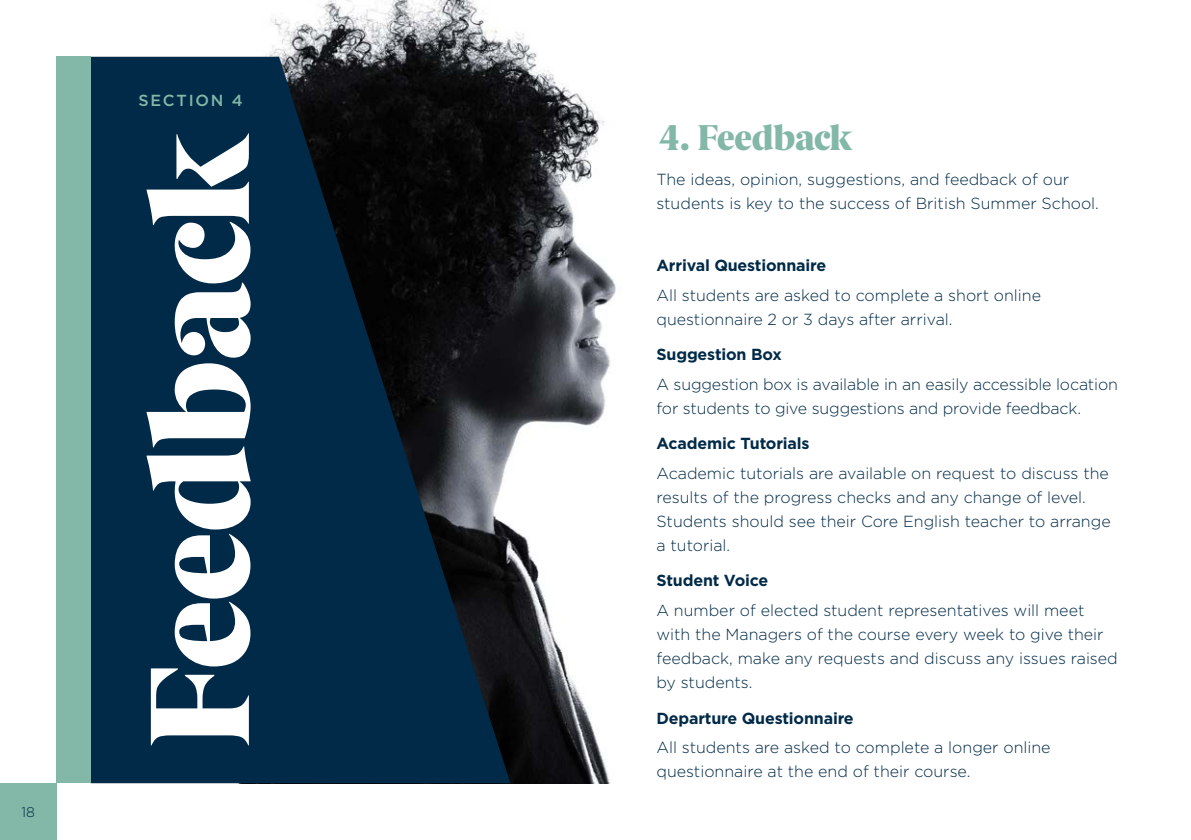
<style>
.page{position:relative;width:1191px;height:840px;background:#fff}
.page>*{position:absolute;margin:0;border:0;box-sizing:border-box;transform-origin:0 0}
.t1{font:900 142px "Berlingske Serif";letter-spacing:-.015em;color:#fff}
.t2{font:900 36px "Berlingske Serif";letter-spacing:-.01em;color:#83b7a8}
.Body_copy{font:300 16px/24px "Gotham";color:#002a47}
.Body_copy-2{font:700 16px "Gotham";letter-spacing:-.01em;color:#002a47}
.t3{font:500 16px "Gotham";letter-spacing:.11em;color:#83b7a8}
.t4{font:300 14px "Gotham";color:#002a47}
</style>
<div class="page">
<div style="left:0;top:782px;width:57px;height:57px;background:#83b7a8"></div>
<img style="left:110px;top:0;width:506px;height:782px">
<svg style="left:91px;top:57px;width:419px;height:725px;background:#06243a"></svg>
<div style="left:57px;top:57px;width:34px;height:725px;background:#83b7a8"></div>
<p class="t4" style="left:22px;top:802px;width:15px">18</p>
<p class="t3" style="left:138px;top:90px;width:106px">SECTION 4</p>
<p class="t1" style="left:84px;top:747px;width:615px;rotate:-90deg">Feedback</p>
<p class="t2" style="left:658px;top:108px;width:196px">4. Feedback</p>
<p class="Body_copy" style="left:656px;top:167px;width:444px">The ideas, opinion, suggestions, and feedback of our students is key to the success of British Summer School.</p>
<p class="Body_copy-2" style="left:656px;top:254px;width:171px">Arrival Questionnaire</p>
<p class="Body_copy" style="left:656px;top:282px;width:386px">All students are asked to complete a short online questionnaire 2 or 3 days after arrival.</p>
<p class="Body_copy-2" style="left:656px;top:343px;width:127px">Suggestion Box</p>
<p class="Body_copy" style="left:656px;top:371px;width:463px">A suggestion box is available in an easily accessible location for students to give suggestions and provide feedback.</p>
<p class="Body_copy-2" style="left:656px;top:432px;width:155px">Academic Tutorials</p>
<p class="Body_copy" style="left:656px;top:460px;width:456px">Academic tutorials are available on request to discuss the results of the progress checks and any change of level.<br>Students should see their Core English teacher to arrange a tutorial.</p>
<p class="Body_copy-2" style="left:656px;top:570px;width:113px">Student Voice</p>
<p class="Body_copy" style="left:656px;top:597px;width:463px">A number of elected student representatives will meet with the Managers of the course every week to give their feedback, make any requests and discuss any issues raised by students.</p>
<p class="Body_copy-2" style="left:656px;top:707px;width:199px">Departure Questionnaire</p>
<p class="Body_copy" style="left:656px;top:734px;width:396px">All students are asked to complete a longer online questionnaire at the end of their course.</p>
</div>
